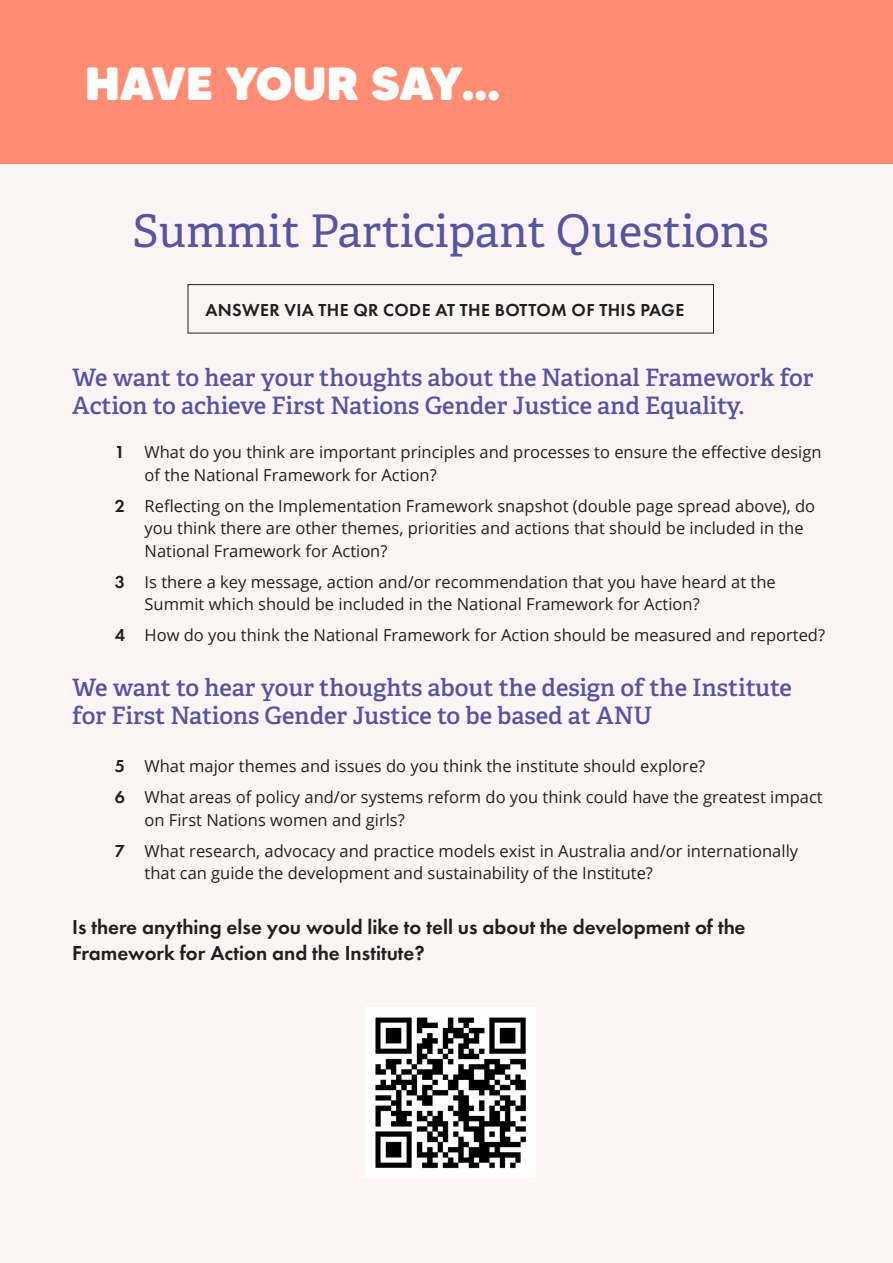
<style>
.page{position:relative;width:893px;height:1263px;background:#fff}
.page>*{position:absolute;margin:0;border:0;box-sizing:border-box;transform-origin:0 0}
.Have_your_say{font:900 46.5px "MADE Tommy Soft";color:#fff}
.Heading_2{font:45px "Adelle";color:#5655a0}
.Heading_3{font:600 24px/28.8px "Adelle";color:#5655a0}
.Heading_4{font:600 21px/25.2px "Futura PT";color:#231f20}
.Heading_4-2{font:600 18px "Futura PT";letter-spacing:.02em;color:#231f20}
.t1{font:16.5px/22.5px "Open Sans";color:#231f20}
.s1{font-family:"Futura PT";font-weight:600;font-size:18px}
</style>
<div class="page">
<div style="left:0;top:164px;width:893px;height:1099px;background:#fdf5f5"></div>
<div style="left:0;top:0;width:893px;height:164px;background:#ff8d73"></div>
<div style="left:188px;top:284px;width:526px;height:49px;border:1px solid #231f20"></div>
<img style="left:375px;top:1017px;width:151px;height:152px">
<p class="Have_your_say" style="left:85px;top:54px;width:417px">HAVE YOUR SAY…</p>
<p class="Heading_2" style="left:133px;top:203px;width:638px">Summit Participant Questions</p>
<p class="Heading_4-2" style="left:205px;top:298px;width:480px">ANSWER VIA THE QR CODE AT THE BOTTOM OF THIS PAGE</p>
<p class="Heading_3" style="left:72px;top:363px;width:743px">We want to hear your thoughts about the National Framework for<br>Action to achieve First Nations Gender Justice and Equality.</p>
<p class="t1" style="left:145px;top:441px;width:678px;text-indent:-30px"><span class="s1">1</span> What do you think are important principles and processes to ensure the effective design of the National Framework for Action?</p>
<p class="t1" style="left:145px;top:494px;width:672px;text-indent:-30px"><span class="s1">2</span> Reflecting on the Implementation Framework snapshot (double page spread above), do you think there are other themes, priorities and actions that should be included in the<br>National Framework for Action?</p>
<p class="t1" style="left:145px;top:570px;width:633px;text-indent:-30px"><span class="s1">3</span> Is there a key message, action and/or recommendation that you have heard at the<br>Summit which should be included in the National Framework for Action?</p>
<p class="t1" style="left:115px;top:624px;width:712px"><span class="s1">4</span> How do you think the National Framework for Action should be measured and reported?</p>
<p class="Heading_3" style="left:72px;top:673px;width:721px">We want to hear your thoughts about the design of the Institute for First Nations Gender Justice to be based at ANU</p>
<p class="t1" style="left:115px;top:755px;width:592px"><span class="s1">5</span> What major themes and issues do you think the institute should explore?</p>
<p class="t1" style="left:145px;top:786px;width:680px;text-indent:-30px"><span class="s1">6</span> What areas of policy and/or systems reform do you think could have the greatest impact on First Nations women and girls?</p>
<p class="t1" style="left:145px;top:839px;width:655px;text-indent:-30px"><span class="s1">7</span> What research, advocacy and practice models exist in Australia and/or internationally that can guide the development and sustainability of the Institute?</p>
<p class="Heading_4" style="left:72px;top:914px;width:675px">Is there anything else you would like to tell us about the development of the<br>Framework for Action and the Institute?</p>
</div>
